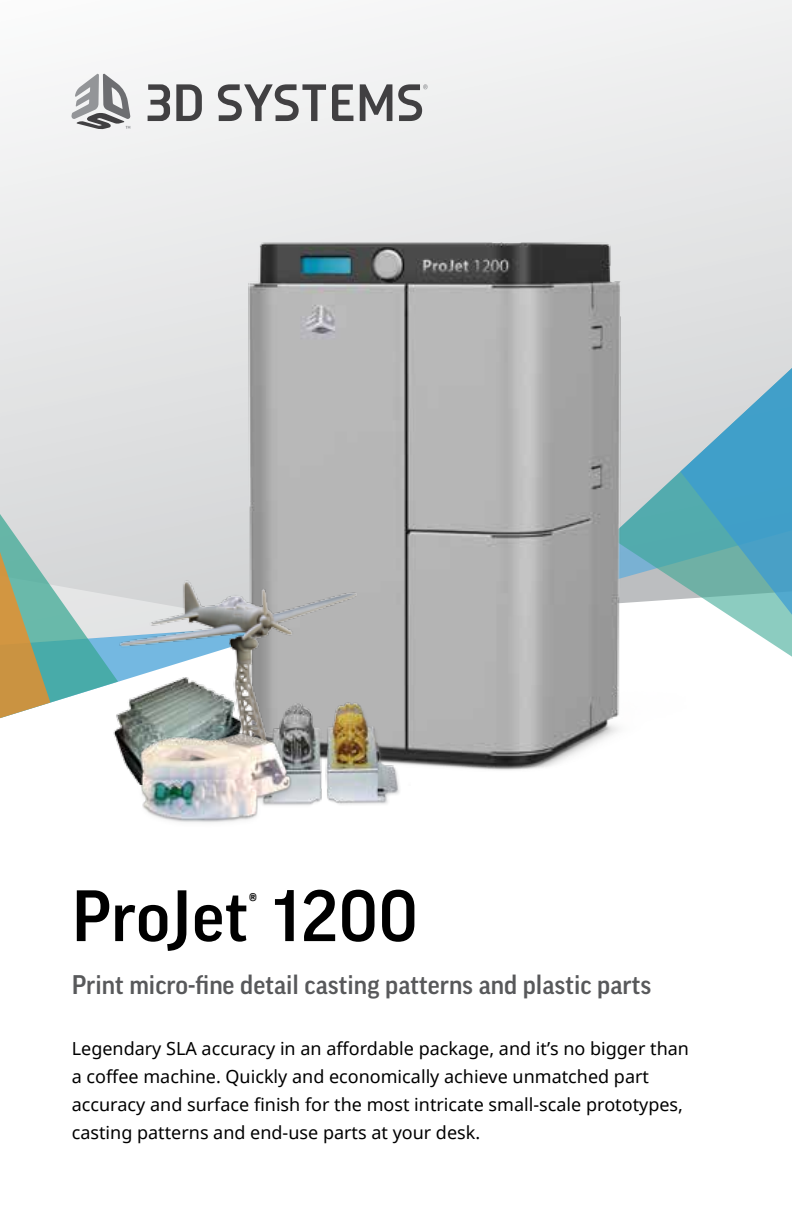
<style>
.page{position:relative;width:792px;height:1224px;background:#fff}
.page>*{position:absolute;margin:0;border:0;box-sizing:border-box;transform-origin:0 0}
.t1{font:500 70px "Good Pro";letter-spacing:.01em;color:#000}
.t2{font:500 28px "Good Pro";color:#000}
.t3{font:500 26px "Good Pro";color:#58595b}
.t4{font:18px/28px "Noto Sans";color:#000}
</style>
<div class="page">
<div style="left:0;top:0;width:792px;height:741px;background:#eeeeef"></div>
<svg style="left:0;top:444px;width:117px;height:257px"></svg>
<svg style="left:763px;top:335px;width:29px;height:326px"></svg>
<svg style="left:176px;top:84px;width:26px;height:37px"></svg>
<svg style="left:360px;top:84px;width:32px;height:37px"></svg>
<svg style="left:71px;top:74px;width:60px;height:55px"></svg>
<svg style="left:332px;top:84px;width:21px;height:37px"></svg>
<svg style="left:398px;top:84px;width:29px;height:37px"></svg>
<svg style="left:148px;top:84px;width:22px;height:37px"></svg>
<svg style="left:218px;top:84px;width:108px;height:37px"></svg>
<img style="left:117px;top:213px;width:646px;height:557px">
<img style="left:72px;top:562px;width:331px;height:139px">
<img style="left:240px;top:694px;width:171px;height:110px">
<img style="left:0;top:701px;width:363px;height:122px">
<h1 class="t1" style="left:72px;top:876px;width:348px">ProJet 1200</h1>
<h2 class="t2" style="left:249px;top:889px;width:9px">®</h2>
<h3 class="t3" style="left:72px;top:970px;width:581px">Print micro-fine detail casting patterns and plastic parts</h3>
<p class="t4" style="left:72px;top:1034px;width:619px">Legendary SLA accuracy in an affordable package, and it’s no bigger than a coffee machine. Quickly and economically achieve unmatched part accuracy and surface finish for the most intricate small-scale prototypes, casting patterns and end-use parts at your desk.</p>
</div>
